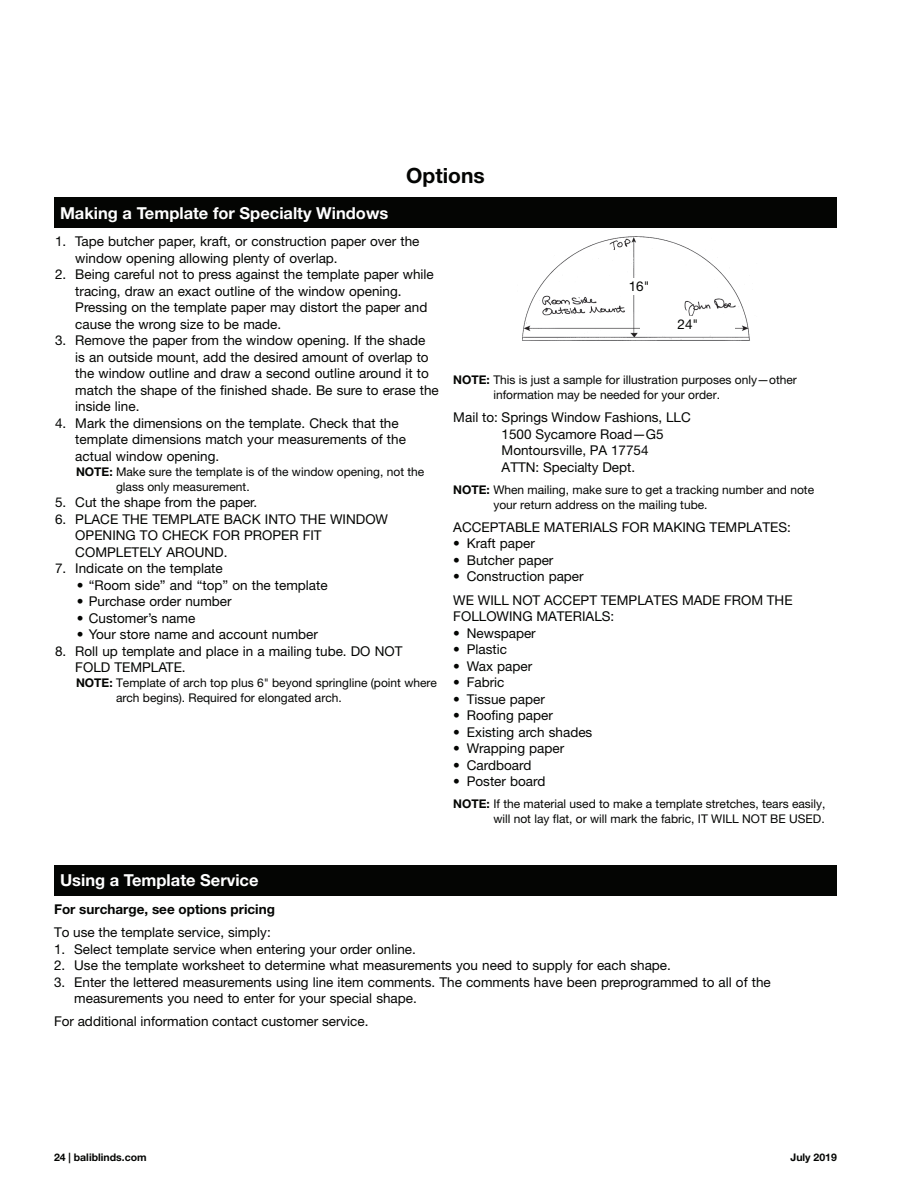
<style>
.page{position:relative;width:918px;height:1188px;background:#fff}
.page>*{position:absolute;margin:0;border:0;box-sizing:border-box;transform-origin:0 0}
.t1{font:700 21px "Helvetica Neue LT Std";color:#040503}
.t2{font:700 16.5px "Helvetica Neue LT Std";color:#fff}
.t3{font:13.5px/16.5px "Helvetica Neue LT Std";color:#040503}
.t4{font:700 13.5px "Helvetica Neue LT Std";color:#040503}
.t5{font:12px/15px "Helvetica Neue LT Std";color:#040503}
.t6{font:700 10.5px "Helvetica Neue LT Std";color:#040503}
.s1{font-weight:700}
</style>
<div class="page">
<div style="left:54px;top:198px;width:783px;height:30px;background:#040503"></div>
<div style="left:54px;top:865px;width:783px;height:30px;background:#040503"></div>
<img style="left:522px;top:236px;width:228px;height:105px">
<div style="left:592px;top:278px;width:94px;height:17px;background:#fff"></div>
<div style="left:641px;top:316px;width:94px;height:17px;background:#fff"></div>
<p class="t2" style="left:60px;top:207px;width:330px">Making a Template for Specialty Windows</p>
<h1 class="t1" style="left:406px;top:168px;width:80px">Options</h1>
<p class="t3" style="left:75px;top:235px;width:346px;text-indent:-20px">1. Tape butcher paper, kraft, or construction paper over the window opening allowing plenty of overlap.</p>
<p class="t3" style="left:75px;top:268px;width:360px;text-indent:-20px">2. Being careful not to press against the template paper while tracing, draw an exact outline of the window opening.<br>Pressing on the template paper may distort the paper and cause the wrong size to be made.</p>
<p class="t3" style="left:75px;top:334px;width:365px;text-indent:-20px">3. Remove the paper from the window opening. If the shade<br>is an outside mount, add the desired amount of overlap to the window outline and draw a second outline around it to match the shape of the finished shade. Be sure to erase the inside line.</p>
<p class="t3" style="left:75px;top:416px;width:332px;text-indent:-20px">4. Mark the dimensions on the template. Check that the template dimensions match your measurements of the actual window opening.</p>
<p class="t5" style="left:116px;top:465px;width:310px;text-indent:-40px"><span class="s1">NOTE:</span> Make sure the template is of the window opening, not the glass only measurement.</p>
<p class="t3" style="left:55px;top:496px;width:204px">5. Cut the shape from the paper.</p>
<p class="t3" style="left:75px;top:512px;width:314px;text-indent:-20px">6. PLACE THE TEMPLATE BACK INTO THE WINDOW<br>OPENING TO CHECK FOR PROPER FIT<br>COMPLETELY AROUND.</p>
<p class="t3" style="left:55px;top:562px;width:169px">7. Indicate on the template</p>
<p class="t3" style="left:77px;top:578px;width:253px">• “Room side” and “top” on the template</p>
<p class="t3" style="left:77px;top:595px;width:156px">• Purchase order number</p>
<p class="t3" style="left:77px;top:611px;width:120px">• Customer’s name</p>
<p class="t3" style="left:77px;top:628px;width:243px">• Your store name and account number</p>
<p class="t3" style="left:75px;top:644px;width:329px;text-indent:-20px">8. Roll up template and place in a mailing tube. DO NOT<br>FOLD TEMPLATE.</p>
<p class="t5" style="left:116px;top:677px;width:322px;text-indent:-40px"><span class="s1">NOTE:</span> Template of arch top plus 6" beyond springline (point where arch begins). Required for elongated arch.</p>
<p class="t3" style="left:629px;top:280px;width:22px">16"</p>
<p class="t3" style="left:678px;top:318px;width:22px">24"</p>
<p class="t5" style="left:493px;top:374px;width:305px;text-indent:-40px"><span class="s1">NOTE:</span> This is just a sample for illustration purposes only—other information may be needed for your order.</p>
<p class="t3" style="left:502px;top:411px;width:191px;text-indent:-48px">Mail to: Springs Window Fashions, LLC<br>1500 Sycamore Road—G5<br>Montoursville, PA 17754<br>ATTN: Specialty Dept.</p>
<p class="t5" style="left:493px;top:483px;width:322px;text-indent:-40px"><span class="s1">NOTE:</span> When mailing, make sure to get a tracking number and note your return address on the mailing tube.</p>
<p class="t3" style="left:453px;top:520px;width:339px">ACCEPTABLE MATERIALS FOR MAKING TEMPLATES:</p>
<p class="t3" style="left:453px;top:537px;width:83px">• Kraft paper</p>
<p class="t3" style="left:453px;top:553px;width:102px">• Butcher paper</p>
<p class="t3" style="left:453px;top:567px;width:341px;line-height:23.2px">• Construction paper<br>WE WILL NOT ACCEPT TEMPLATES MADE FROM THE</p>
<p class="t3" style="left:453px;top:610px;width:163px">FOLLOWING MATERIALS:</p>
<p class="t3" style="left:453px;top:626px;width:84px">• Newspaper</p>
<p class="t3" style="left:453px;top:643px;width:55px">• Plastic</p>
<p class="t3" style="left:453px;top:659px;width:80px">• Wax paper</p>
<p class="t3" style="left:453px;top:676px;width:53px">• Fabric</p>
<p class="t3" style="left:453px;top:692px;width:93px">• Tissue paper</p>
<p class="t3" style="left:453px;top:709px;width:101px">• Roofing paper</p>
<p class="t3" style="left:453px;top:725px;width:141px">• Existing arch shades</p>
<p class="t3" style="left:453px;top:742px;width:112px">• Wrapping paper</p>
<p class="t3" style="left:453px;top:758px;width:80px">• Cardboard</p>
<p class="t3" style="left:453px;top:775px;width:94px">• Poster board</p>
<p class="t5" style="left:453px;top:798px;width:374px;text-align:right"><span class="s1">NOTE:</span> If the material used to make a template stretches, tears easily, will not lay flat, or will mark the fabric, IT WILL NOT BE USED.</p>
<p class="t2" style="left:60px;top:874px;width:200px">Using a Template Service</p>
<p class="t4" style="left:54px;top:904px;width:222px">For surcharge, see options pricing</p>
<p class="t3" style="left:54px;top:926px;width:218px">To use the template service, simply:</p>
<p class="t3" style="left:54px;top:942px;width:363px">1. Select template service when entering your order online.</p>
<p class="t3" style="left:54px;top:959px;width:618px">2. Use the template worksheet to determine what measurements you need to supply for each shape.</p>
<p class="t3" style="left:74px;top:975px;width:698px;text-indent:-20px">3. Enter the lettered measurements using line item comments. The comments have been preprogrammed to all of the measurements you need to enter for your special shape.</p>
<p class="t3" style="left:54px;top:1015px;width:316px">For additional information contact customer service.</p>
<p class="t6" style="left:54px;top:1154px;width:94px">24 | baliblinds.com</p>
<p class="t6" style="left:791px;top:1154px;width:48px">July 2019</p>
</div>
